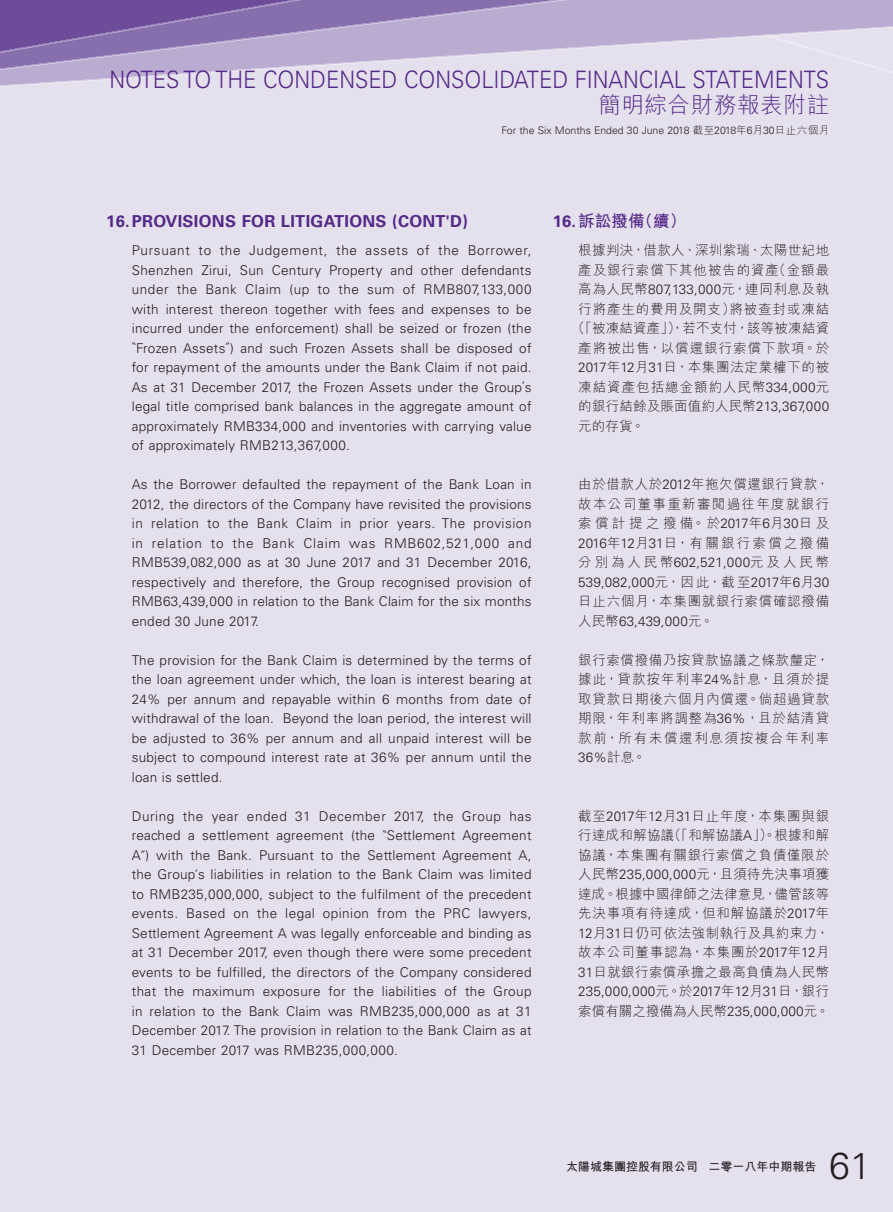
<style>
.page{position:relative;width:893px;height:1212px;background:#e5e0ee}
.page>*{position:absolute;margin:0;border:0;box-sizing:border-box;transform-origin:0 0}
.t1{font:300 37.5px "Univers LT Std";color:#231f20}
.t2{font:300 24px "Univers LT Std";color:#542989;scale:.91 1}
.t3{font:22.5px "M Hei HK Light E Ten B5 H";letter-spacing:.03em;color:#542989}
.t4{font:700 16.5px "Univers LT Std";letter-spacing:.02em;color:#542989}
.t5{font:16.5px "M Hei HK Bold E Ten B5 H";color:#542989}
.t6{font:300 13.5px/19.5px "Univers LT Std";letter-spacing:.02em;color:#231f20;text-align:justify}
.t7{font:13.5px/19.5px "M Hei HK Light E Ten B5 H";letter-spacing:.06em;color:#231f20;text-align:justify}
.t8{font:13.5px "M Hei HK Light E Ten B5 H";letter-spacing:.015em;color:#231f20}
.t9{font:13.5px "M Hei HK Light E Ten B5 H";letter-spacing:.005em;color:#231f20}
.t10{font:13.5px "M Hei HK Light E Ten B5 H";letter-spacing:.025em;color:#231f20}
.t11{font:12px "M Hei HK Bold E Ten B5 H";color:#231f20}
.t12{font:300 10.5px "Univers LT Std";color:#231f20}
.s1{font-family:"M Hei HK Light E Ten B5 H";font-weight:400}
.s2{font-family:"Lithos Pro"}
.s3{font-family:"Univers LT Std";font-weight:700}
.s4{font-family:"Univers LT Std";font-weight:300}
</style>
<div class="page">
<svg style="left:0;top:0;width:893px;height:87px"></svg>
<svg style="left:0;top:0;width:421px;height:53px;background:#8b73af"></svg>
<h2 class="t2" style="left:109px;top:70px;width:792px">NOTES TO THE CONDENSED CONSOLIDATED FINANCIAL STATEMENTS</h2>
<h3 class="t3" style="left:599px;top:97px;width:232px">簡明綜合財務報表附註</h3>
<p class="t12" style="left:502px;top:126px;width:329px">For the Six Months Ended 30 June 2018 <span class="s1">截至</span>2018<span class="s1">年</span>6<span class="s1">月</span>30<span class="s1">日止六個月</span></p>
<p class="t4" style="left:106px;top:215px;width:363px">16. PROVISIONS FOR LITIGATIONS (CONT'D)</p>
<p class="t6" style="left:132px;top:242px;width:401px">Pursuant to the Judgement, the assets of the Borrower, Shenzhen Zirui, Sun Century Property and other defendants under the Bank Claim (up to the sum of RMB807,133,000 with interest thereon together with fees and expenses to be incurred under the enforcement) shall be seized or frozen (the <span class="s2">“</span>Frozen Assets<span class="s2">”</span>) and such Frozen Assets shall be disposed of for repayment of the amounts under the Bank Claim if not paid.<br>As at 31 December 2017, the Frozen Assets under the Group<span class="s2">’</span>s legal title comprised bank balances in the aggregate amount of approximately RMB334,000 and inventories with carrying value of approximately RMB213,367,000.</p>
<p class="t6" style="left:132px;top:476px;width:401px">As the Borrower defaulted the repayment of the Bank Loan in 2012, the directors of the Company have revisited the provisions in relation to the Bank Claim in prior years. The provision in relation to the Bank Claim was RMB602,521,000 and RMB539,082,000 as at 30 June 2017 and 31 December 2016, respectively and therefore, the Group recognised provision of RMB63,439,000 in relation to the Bank Claim for the six months ended 30 June 2017.</p>
<p class="t6" style="left:132px;top:651px;width:401px">The provision for the Bank Claim is determined by the terms of the loan agreement under which, the loan is interest bearing at 24% per annum and repayable within 6 months from date of withdrawal of the loan. Beyond the loan period, the interest will be adjusted to 36% per annum and all unpaid interest will be subject to compound interest rate at 36% per annum until the loan is settled.</p>
<p class="t6" style="left:132px;top:807px;width:401px">During the year ended 31 December 2017, the Group has reached a settlement agreement (the <span class="s2">“</span>Settlement Agreement A<span class="s2">”</span>) with the Bank. Pursuant to the Settlement Agreement A, the Group<span class="s2">’</span>s liabilities in relation to the Bank Claim was limited to RMB235,000,000, subject to the fulfilment of the precedent events. Based on the legal opinion from the PRC lawyers, Settlement Agreement A was legally enforceable and binding as at 31 December 2017, even though there were some precedent events to be fulfilled, the directors of the Company considered that the maximum exposure for the liabilities of the Group in relation to the Bank Claim was RMB235,000,000 as at 31<br>December 2017. The provision in relation to the Bank Claim as at 31 December 2017 was RMB235,000,000.</p>
<p class="t5" style="left:553px;top:215px;width:135px"><span class="s3">16.</span> 訴訟撥備（續）</p>
<p class="t10" style="left:578px;top:245px;width:252px">根據判決，借款人、深圳紫瑞、太陽世紀地</p>
<p class="t7" style="left:578px;top:262px;width:252px">產及銀行索償下其他被告的資產（金額最</p>
<p class="t7" style="left:578px;top:281px;width:252px">高為人民幣<span class="s4">807,133,000</span>元，連同利息及執</p>
<p class="t7" style="left:578px;top:301px;width:252px">行將產生的費用及開支）將被查封或凍結</p>
<p class="t8" style="left:572px;top:323px;width:259px">（「被凍結資產」），若不支付，該等被凍結資</p>
<p class="t7" style="left:578px;top:340px;width:252px">產將被出售，以償還銀行索償下款項。於</p>
<p class="t7" style="left:578px;top:359px;width:252px"><span class="s4">2017</span>年<span class="s4">12</span>月<span class="s4">31</span>日，本集團法定業權下的被</p>
<p class="t7" style="left:578px;top:379px;width:252px">凍結資產包括總金額約人民幣<span class="s4">334,000</span>元</p>
<p class="t8" style="left:578px;top:401px;width:252px">的銀行結餘及賬面值約人民幣<span class="s4">213,367,000</span></p>
<p class="t7" style="left:578px;top:418px;width:68px">元的存貨。</p>
<p class="t7" style="left:578px;top:476px;width:252px">由於借款人於<span class="s4">2012</span>年拖欠償還銀行貸款，故本公司董事重新審閱過往年度就銀行索償計提之撥備。於<span class="s4">2017</span>年<span class="s4">6</span>月<span class="s4">30</span>日及<span class="s4">2016</span>年<span class="s4">12</span>月<span class="s4">31</span>日，有關銀行索償之撥備分別為人民幣<span class="s4">602,521,000</span>元及人民幣</p>
<p class="t6" style="left:578px;top:573px;width:252px">539,082,000<span class="s1">元，因此，截至</span>2017<span class="s1">年</span>6<span class="s1">月</span>30</p>
<p class="t7" style="left:578px;top:593px;width:252px">日止六個月，本集團就銀行索償確認撥備</p>
<p class="t6" style="left:578px;top:612px;width:137px"><span class="s1">人民幣</span>63,439,000<span class="s1">元。</span></p>
<p class="t7" style="left:578px;top:652px;width:252px">銀行索償撥備乃按貸款協議之條款釐定，據此，貸款按年利率<span class="s4">24%</span>計息，且須於提取貸款日期後六個月內償還。倘超過貸款期限，年利率將調整為<span class="s4">36%</span>，且於結清貸款前，所有未償還利息須按複合年利率</p>
<p class="t6" style="left:578px;top:749px;width:69px">36%<span class="s1">計息。</span></p>
<p class="t7" style="left:578px;top:808px;width:252px">截至<span class="s4">2017</span>年<span class="s4">12</span>月<span class="s4">31</span>日止年度，本集團與銀行達成和解協議（「和解協議<span class="s4">A</span>」）。根據和解協議，本集團有關銀行索償之負債僅限於人民幣<span class="s4">235,000,000</span>元，且須待先決事項獲達成。根據中國律師之法律意見，儘管該等先決事項有待達成，但和解協議於<span class="s4">2017</span>年<span class="s4">12</span>月<span class="s4">31</span>日仍可依法強制執行及具約束力，故本公司董事認為，本集團於<span class="s4">2017</span>年<span class="s4">12</span>月<span class="s4">31</span>日就銀行索償承擔之最高負債為人民幣</p>
<p class="t6" style="left:578px;top:983px;width:252px">235,000,000<span class="s1">元。於</span>2017<span class="s1">年</span>12<span class="s1">月</span>31<span class="s1">日，銀行</span></p>
<p class="t9" style="left:578px;top:1006px;width:252px">索償有關之撥備為人民幣<span class="s4">235,000,000</span>元。</p>
<p class="t11" style="left:566px;top:1162px;width:252px">太陽城集團控股有限公司 二零一八年中期報告</p>
<h1 class="t1" style="left:829px;top:1151px;width:43px">61</h1>
</div>
